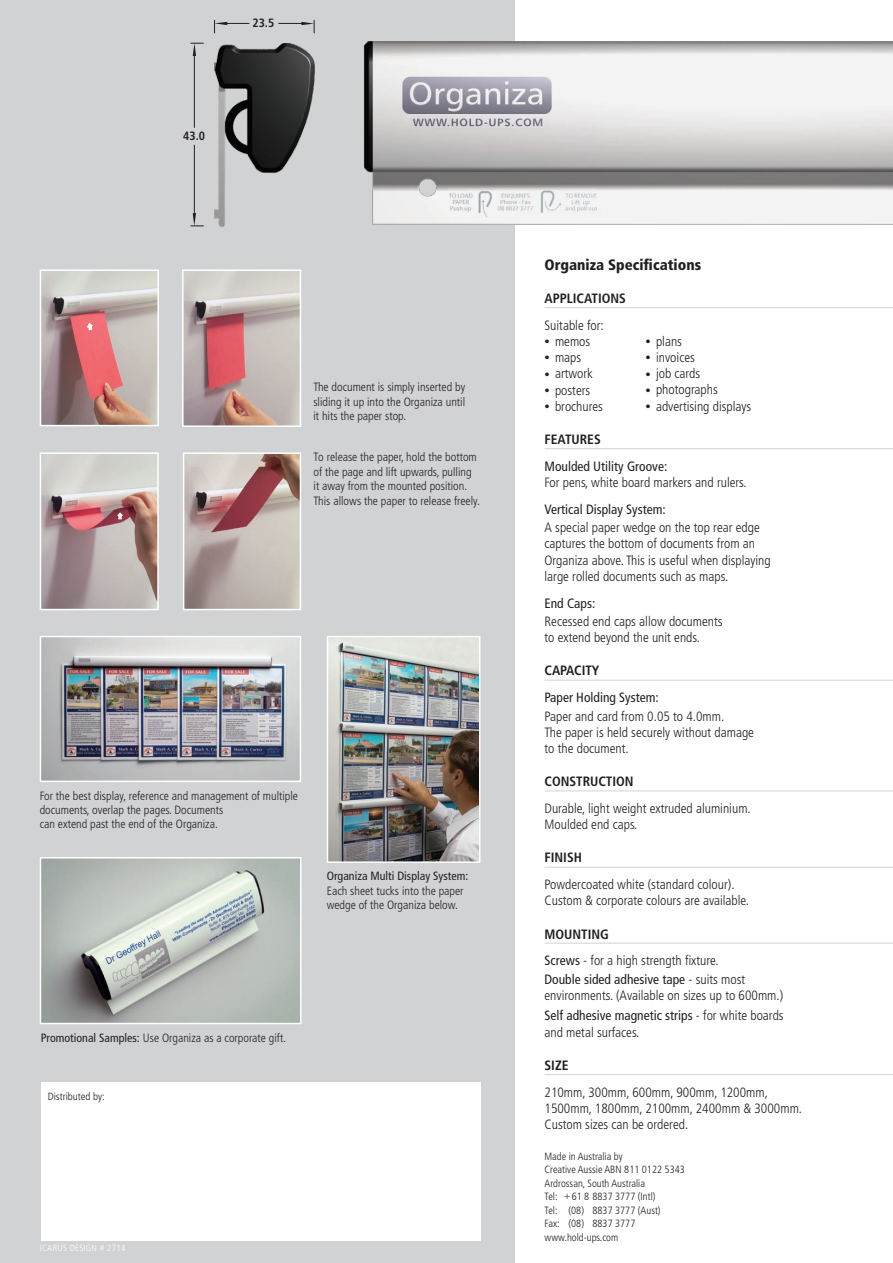
<style>
.page{position:relative;width:893px;height:1263px;background:#fff}
.page>*{position:absolute;margin:0;border:0;box-sizing:border-box;transform-origin:0 0}
.Paragraph_Header{font:900 condensed 15px "Frutiger";color:#231f20}
.Paragraph_Header-2{font:300 condensed 13.5px/16.2px "Frutiger";color:#231f20}
.Paragraph_Header-3{font:condensed 13.5px "Frutiger";color:#231f20}
.Paragraph_Header-4{font:700 condensed 13.5px "Frutiger";color:#231f20}
.Paragraph_Header-5{font:300 condensed 12px/14.4px "Frutiger";color:#231f20}
.Paragraph_Header-6{font:condensed 12px "Frutiger";color:#231f20}
.t1{font:700 condensed 12px "Frutiger";color:#231f20}
.t2{font:300 condensed 10.5px/13.5px "Frutiger";color:#231f20}
.t3{font:300 condensed 9px "Frutiger";letter-spacing:.025em;color:#fff}
.s1{font-weight:400}
.s2{font-size:10.5px}
.s3{font-weight:300}
</style>
<div class="page">
<div style="left:0;top:0;width:514px;height:1263px;background:#d1d2d4"></div>
<img style="left:364px;top:41px;width:529px;height:184px">
<img style="left:214px;top:43px;width:100px;height:183px">
<hr style="left:194px;top:145px;width:1px;height:72px;background:#231f20">
<hr style="left:194px;top:48px;width:1px;height:80px;background:#231f20">
<svg style="left:190px;top:43px;width:14px;height:13px"></svg>
<svg style="left:190px;top:213px;width:14px;height:14px"></svg>
<svg style="left:278px;top:20px;width:37px;height:13px"></svg>
<svg style="left:214px;top:20px;width:35px;height:13px"></svg>
<img style="left:185px;top:272px;width:113px;height:152px">
<div style="left:182px;top:269px;width:119px;height:158px;border:2px solid #fff"></div>
<img style="left:43px;top:272px;width:113px;height:151px">
<div style="left:40px;top:269px;width:119px;height:157px;border:2px solid #fff"></div>
<svg style="left:86px;top:322px;width:8px;height:9px"></svg>
<img style="left:43px;top:860px;width:255px;height:161px">
<div style="left:40px;top:857px;width:261px;height:167px;border:2px solid #fff"></div>
<img style="left:330px;top:639px;width:147px;height:221px">
<div style="left:327px;top:636px;width:153px;height:227px;border:2px solid #fff"></div>
<img style="left:43px;top:639px;width:255px;height:140px">
<div style="left:40px;top:636px;width:261px;height:146px;border:2px solid #fff"></div>
<img style="left:43px;top:455px;width:113px;height:152px">
<div style="left:40px;top:452px;width:119px;height:158px;border:2px solid #fff"></div>
<img style="left:186px;top:455px;width:112px;height:152px">
<div style="left:183px;top:452px;width:118px;height:158px;border:2px solid #fff"></div>
<svg style="left:117px;top:512px;width:6px;height:7px"></svg>
<div style="left:41px;top:1082px;width:439px;height:158px;background:#fff"></div>
<hr style="left:544px;top:307px;width:349px;height:1px;background:#d1d2d4">
<hr style="left:544px;top:448px;width:349px;height:1px;background:#d1d2d4">
<hr style="left:544px;top:680px;width:349px;height:1px;background:#d1d2d4">
<hr style="left:544px;top:790px;width:349px;height:1px;background:#d1d2d4">
<hr style="left:544px;top:867px;width:349px;height:1px;background:#d1d2d4">
<hr style="left:544px;top:943px;width:349px;height:1px;background:#d1d2d4">
<hr style="left:544px;top:1074px;width:349px;height:1px;background:#d1d2d4">
<p class="t1" style="left:183px;top:128px;width:23px">43.0</p>
<p class="t1" style="left:252px;top:16px;width:23px">23.5</p>
<p class="Paragraph_Header-5" style="left:313px;top:380px;width:153px">The document is simply inserted by sliding it up into the Organiza until</p>
<p class="Paragraph_Header-5" style="left:313px;top:409px;width:94px">it hits the paper stop.</p>
<p class="Paragraph_Header-5" style="left:314px;top:450px;width:165px">To release the paper, hold the bottom of the page and lift upwards, pulling</p>
<p class="Paragraph_Header-5" style="left:314px;top:479px;width:155px">it away from the mounted position.</p>
<p class="Paragraph_Header-5" style="left:314px;top:493px;width:168px">This allows the paper to release freely.</p>
<p class="Paragraph_Header-5" style="left:40px;top:788px;width:260px">For the best display, reference and management of multiple documents, overlap the pages. Documents</p>
<p class="Paragraph_Header-5" style="left:40px;top:817px;width:180px">can extend past the end of the Organiza.</p>
<p class="Paragraph_Header-6" style="left:327px;top:869px;width:143px">Organiza Multi Display System:</p>
<p class="Paragraph_Header-5" style="left:327px;top:884px;width:138px">Each sheet tucks into the paper wedge of the Organiza below.</p>
<p class="Paragraph_Header-5" style="left:41px;top:1030px;width:247px"><span class="s1">Promotional Samples:</span> Use Organiza as a corporate gift.</p>
<p class="t2" style="left:48px;top:1090px;width:59px">Distributed by:</p>
<p class="t3" style="left:40px;top:1243px;width:87px">ICARUS DESIGN # 2714</p>
<p class="Paragraph_Header" style="left:544px;top:255px;width:158px">Organiza Specifications</p>
<p class="Paragraph_Header-4" style="left:544px;top:290px;width:83px">APPLICATIONS</p>
<p class="Paragraph_Header-2" style="left:544px;top:317px;width:61px">Suitable for:</p>
<p class="Paragraph_Header-2" style="left:544px;top:333px;width:47px"><span class="s2">•</span> memos</p>
<p class="Paragraph_Header-2" style="left:544px;top:350px;width:38px"><span class="s2">•</span> maps</p>
<p class="Paragraph_Header-2" style="left:544px;top:366px;width:50px"><span class="s2">•</span> artwork</p>
<p class="Paragraph_Header-2" style="left:544px;top:382px;width:47px"><span class="s2">•</span> posters</p>
<p class="Paragraph_Header-2" style="left:544px;top:398px;width:60px"><span class="s2">•</span> brochures</p>
<p class="Paragraph_Header-4" style="left:544px;top:431px;width:58px">FEATURES</p>
<p class="Paragraph_Header-3" style="left:544px;top:458px;width:124px">Moulded Utility Groove:</p>
<p class="Paragraph_Header-2" style="left:544px;top:474px;width:204px">For pens, white board markers and rulers.</p>
<p class="Paragraph_Header-3" style="left:544px;top:501px;width:123px">Vertical Display System:</p>
<p class="Paragraph_Header-2" style="left:544px;top:520px;width:217px">A special paper wedge on the top rear edge</p>
<p class="Paragraph_Header-2" style="left:544px;top:536px;width:228px">captures the bottom of documents from an<br>Organiza above. This is useful when displaying large rolled documents such as maps.</p>
<p class="Paragraph_Header-3" style="left:544px;top:595px;width:52px">End Caps:</p>
<p class="Paragraph_Header-2" style="left:544px;top:613px;width:179px">Recessed end caps allow documents</p>
<p class="Paragraph_Header-2" style="left:544px;top:629px;width:157px">to extend beyond the unit ends.</p>
<p class="Paragraph_Header-4" style="left:544px;top:663px;width:56px">CAPACITY</p>
<p class="Paragraph_Header-3" style="left:544px;top:690px;width:116px">Paper Holding System:</p>
<p class="Paragraph_Header-2" style="left:544px;top:708px;width:181px">Paper and card from 0.05 to 4.0mm.</p>
<p class="Paragraph_Header-2" style="left:544px;top:724px;width:211px">The paper is held securely without damage</p>
<p class="Paragraph_Header-2" style="left:544px;top:740px;width:86px">to the document.</p>
<p class="Paragraph_Header-4" style="left:544px;top:773px;width:91px">CONSTRUCTION</p>
<p class="Paragraph_Header-2" style="left:544px;top:800px;width:208px">Durable, light weight extruded aluminium.</p>
<p class="Paragraph_Header-2" style="left:544px;top:816px;width:94px">Moulded end caps.</p>
<p class="Paragraph_Header-4" style="left:544px;top:850px;width:39px">FINISH</p>
<p class="Paragraph_Header-2" style="left:544px;top:877px;width:192px">Powdercoated white (standard colour).</p>
<p class="Paragraph_Header-2" style="left:544px;top:893px;width:206px">Custom &amp; corporate colours are available.</p>
<p class="Paragraph_Header-4" style="left:544px;top:926px;width:66px">MOUNTING</p>
<p class="Paragraph_Header-2" style="left:544px;top:953px;width:176px"><span class="s1">Screws</span> - for a high strength fixture.</p>
<p class="Paragraph_Header-3" style="left:544px;top:971px;width:202px">Double sided adhesive tape <span class="s3">- suits most</span></p>
<p class="Paragraph_Header-2" style="left:544px;top:987px;width:240px">environments. (Available on sizes up to 600mm.)</p>
<p class="Paragraph_Header-3" style="left:544px;top:1008px;width:241px">Self adhesive magnetic strips <span class="s3">- for white boards</span></p>
<p class="Paragraph_Header-2" style="left:544px;top:1024px;width:96px">and metal surfaces.</p>
<p class="Paragraph_Header-4" style="left:544px;top:1057px;width:26px">SIZE</p>
<p class="Paragraph_Header-2" style="left:544px;top:1084px;width:225px">210mm, 300mm, 600mm, 900mm, 1200mm,</p>
<p class="Paragraph_Header-2" style="left:544px;top:1100px;width:259px">1500mm, 1800mm, 2100mm, 2400mm &amp; 3000mm.</p>
<p class="Paragraph_Header-2" style="left:544px;top:1116px;width:145px">Custom sizes can be ordered.</p>
<p class="t2" style="left:544px;top:1149px;width:80px">Made in Australia by</p>
<p class="t2" style="left:544px;top:1163px;width:142px">Creative Aussie ABN 811 0122 5343<br>Ardrossan, South Australia</p>
<p class="t2" style="left:544px;top:1190px;width:113px">Tel: +61 8 8837 3777 (Intl)</p>
<p class="t2" style="left:544px;top:1203px;width:118px">Tel: (08) 8837 3777 (Aust)</p>
<p class="t2" style="left:544px;top:1217px;width:92px">Fax: (08) 8837 3777 www.hold-ups.com</p>
<p class="Paragraph_Header-2" style="left:645px;top:333px;width:38px"><span class="s2">•</span> plans</p>
<p class="Paragraph_Header-2" style="left:645px;top:349px;width:51px"><span class="s2">•</span> invoices</p>
<p class="Paragraph_Header-2" style="left:645px;top:366px;width:56px"><span class="s2">•</span> job cards</p>
<p class="Paragraph_Header-2" style="left:645px;top:382px;width:74px"><span class="s2">•</span> photographs</p>
<p class="Paragraph_Header-2" style="left:645px;top:398px;width:107px"><span class="s2">•</span> advertising displays</p>
</div>
